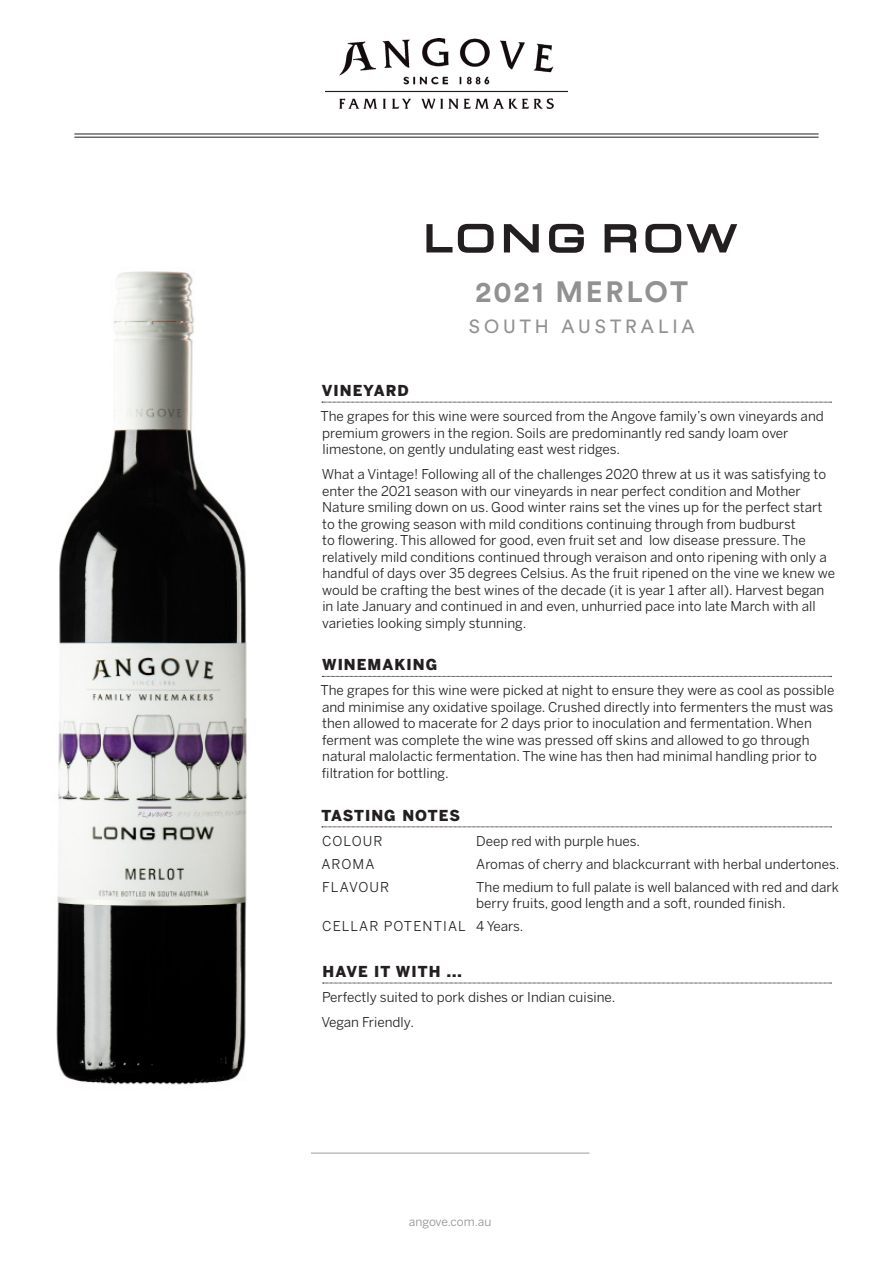
<style>
.page{position:relative;width:893px;height:1263px;background:#fff}
.page>*{position:absolute;margin:0;border:0;box-sizing:border-box;transform-origin:0 0}
.Headline{font:700 29.1px "Circular Pro";letter-spacing:.08em;color:#919191}
.Headline-2{font:18.9px "Circular Pro";letter-spacing:.21em;color:#919191}
.t1{font:900 15px "Benton Sans";letter-spacing:.07em;color:#231f20}
.t2{font:13.5px/16.5px "Benton Sans";color:#231f20}
.t3{font:13.5px "Benton Sans";letter-spacing:.08em;color:#231f20}
.t4{font:13.5px "Benton Sans";letter-spacing:.075em;color:#231f20}
.Body_Copy_Tasting_Notes_2{font:12px "Benton Sans";letter-spacing:-.005em;color:#919191}
</style>
<div class="page">
<svg style="left:322px;top:402px;width:509px;height:1px"></svg>
<svg style="left:322px;top:676px;width:509px;height:1px"></svg>
<svg style="left:322px;top:827px;width:509px;height:1px"></svg>
<svg style="left:323px;top:983px;width:508px;height:1px"></svg>
<svg style="left:426px;top:224px;width:68px;height:29px"></svg>
<svg style="left:504px;top:224px;width:35px;height:28px"></svg>
<svg style="left:549px;top:224px;width:35px;height:29px"></svg>
<svg style="left:605px;top:224px;width:31px;height:28px"></svg>
<svg style="left:645px;top:224px;width:92px;height:29px"></svg>
<img style="left:325px;top:38px;width:243px;height:71px">
<hr style="left:311px;top:1152px;width:278px;height:2px;background:#bebebe">
<hr style="left:74px;top:137px;width:745px;height:1px;background:#231f20">
<hr style="left:74px;top:134px;width:745px;height:1px;background:#231f20">
<img style="left:56px;top:271px;width:191px;height:814px">
<p class="Headline" style="left:475px;top:271px;width:214px">2021 MERLOT</p>
<p class="Headline-2" style="left:469px;top:314px;width:227px">SOUTH AUSTRALIA</p>
<p class="t1" style="left:322px;top:382px;width:89px">VINEYARD</p>
<p class="t2" style="left:320px;top:408px;width:505px">The grapes for this wine were sourced from the Angove family’s own vineyards and premium growers in the region. Soils are predominantly red sandy loam over limestone, on gently undulating east west ridges.</p>
<p class="t2" style="left:322px;top:466px;width:515px">What a Vintage! Following all of the challenges 2020 threw at us it was satisfying to enter the 2021 season with our vineyards in near perfect condition and Mother Nature smiling down on us. Good winter rains set the vines up for the perfect start to the growing season with mild conditions continuing through from budburst<br>to flowering. This allowed for good, even fruit set and low disease pressure. The relatively mild conditions continued through veraison and onto ripening with only a handful of days over 35 degrees Celsius. As the fruit ripened on the vine we knew we would be crafting the best wines of the decade (it is year 1 after all). Harvest began in late January and continued in and even, unhurried pace into late March with all varieties looking simply stunning.</p>
<p class="t1" style="left:322px;top:656px;width:117px">WINEMAKING</p>
<p class="t2" style="left:320px;top:682px;width:515px">The grapes for this wine were picked at night to ensure they were as cool as possible and minimise any oxidative spoilage. Crushed directly into fermenters the must was then allowed to macerate for 2 days prior to inoculation and fermentation. When ferment was complete the wine was pressed off skins and allowed to go through natural malolactic fermentation. The wine has then had minimal handling prior to filtration for bottling.</p>
<p class="t1" style="left:322px;top:806px;width:140px">TASTING NOTES</p>
<p class="t2" style="left:322px;top:832px;width:62px">COLOUR</p>
<p class="t2" style="left:476px;top:832px;width:165px">Deep red with purple hues.</p>
<p class="t2" style="left:321px;top:855px;width:55px">AROMA</p>
<p class="t2" style="left:476px;top:855px;width:365px">Aromas of cherry and blackcurrant with herbal undertones.</p>
<p class="t4" style="left:322px;top:879px;width:68px">FLAVOUR</p>
<p class="t2" style="left:476px;top:878px;width:364px">The medium to full palate is well balanced with red and dark berry fruits, good length and a soft, rounded finish.</p>
<p class="t3" style="left:322px;top:918px;width:203px">CELLAR POTENTIAL 4 Years.</p>
<p class="t1" style="left:322px;top:962px;width:141px">HAVE IT WITH ...</p>
<p class="t2" style="left:322px;top:984px;width:295px;line-height:25px">Perfectly suited to pork dishes or Indian cuisine.<br>Vegan Friendly.</p>
<p class="Body_Copy_Tasting_Notes_2" style="left:409px;top:1215px;width:84px">angove.com.au</p>
</div>
